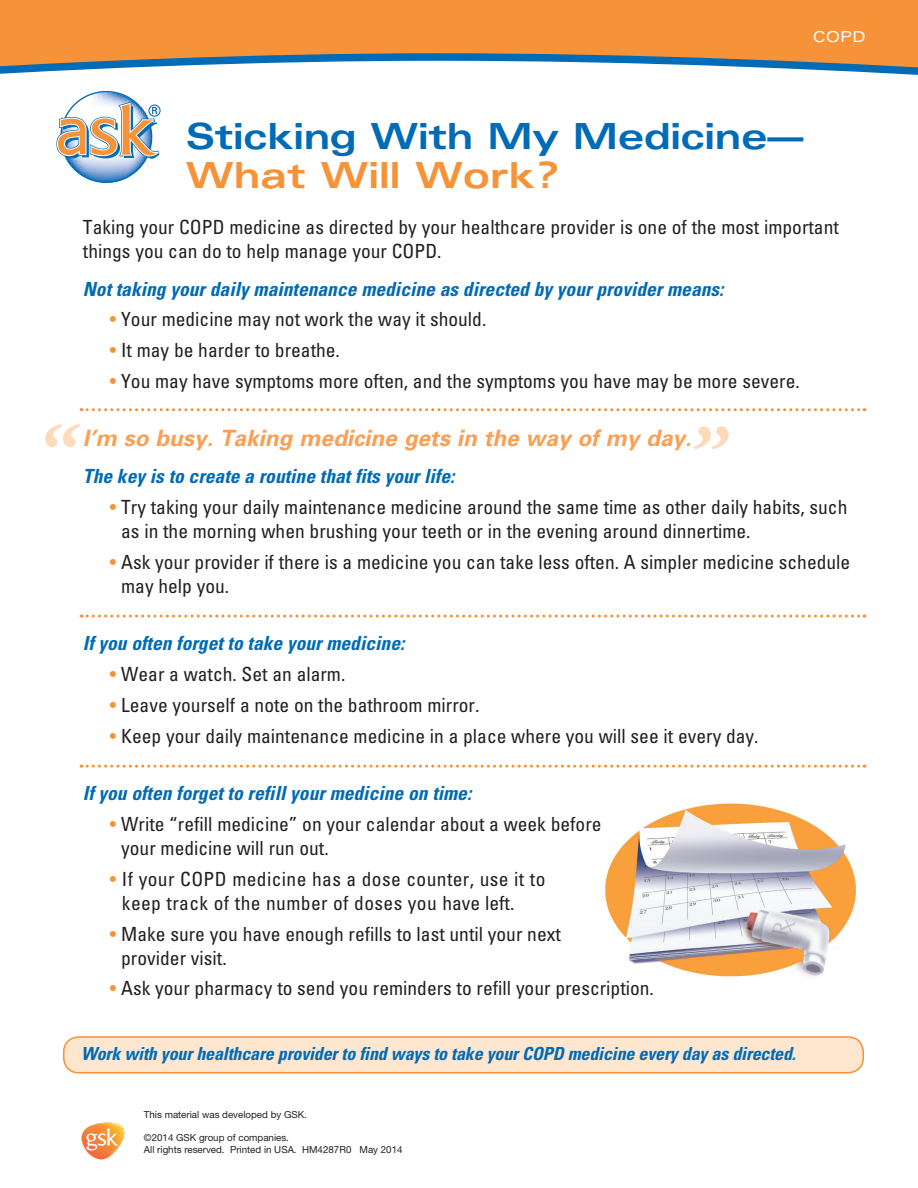
<style>
.page{position:relative;width:918px;height:1188px;background:#fff}
.page>*{position:absolute;margin:0;border:0;box-sizing:border-box;transform-origin:0 0}
.t1{font:italic 700 82.5px "Adobe Garamond Pro";color:#fddaba}
.t2{font:700 expanded 36px/39px "Univers";letter-spacing:-.01em;color:#006bb6}
.t3{font:italic 700 22.5px "Univers";color:#f8a055}
.Semibold_Statements{font:condensed 19.5px/24px "Univers";color:#231f20}
.t4{font:italic 700 condensed 19.5px "Univers";color:#006bb6}
.Semibold_Statements-2{font:condensed 19.5px/24px "Univers";letter-spacing:.02em;color:#231f20}
.Semibold_Statements-3{font:italic 700 condensed 18px "Univers";letter-spacing:-.01em;color:#006bb6}
.Semibold_Statements-4{font:expanded 15px "Univers";color:#fff}
.t5{font:9.75px "Helvetica Neue LT Std";color:#231f20}
.s1{color:#f69238}
</style>
<div class="page">
<div style="left:64px;top:1037px;width:799px;height:36px;background:#fee6cf;border-radius:15px"></div>
<div style="left:63px;top:1036px;width:801px;height:38px;border:2px solid #f69238;border-radius:15px"></div>
<svg style="left:0;top:0;width:918px;height:75px"></svg>
<svg style="left:56px;top:91px;width:105px;height:92px"></svg>
<svg style="left:81px;top:408px;width:784px;height:3px"></svg>
<svg style="left:81px;top:615px;width:784px;height:3px"></svg>
<svg style="left:81px;top:765px;width:784px;height:3px"></svg>
<img style="left:605px;top:803px;width:251px;height:174px">
<svg style="left:82px;top:1123px;width:42px;height:36px"></svg>
<p class="Semibold_Statements-4" style="left:813px;top:28px;width:55px">COPD</p>
<p class="t2" style="left:186px;top:116px;width:619px">Sticking With My Medicine—<br><span class="s1">What Will Work?</span></p>
<p class="Semibold_Statements" style="left:83px;top:215px;width:757px">Taking your COPD medicine as directed by your healthcare provider is one of the most important things you can do to help manage your COPD.</p>
<p class="t4" style="left:83px;top:277px;width:642px">Not taking your daily maintenance medicine as directed by your provider means:</p>
<p class="Semibold_Statements" style="left:110px;top:307px;width:378px"><span class="s1">•</span> Your medicine may not work the way it should.</p>
<p class="Semibold_Statements" style="left:110px;top:338px;width:232px"><span class="s1">•</span> It may be harder to breathe.</p>
<p class="Semibold_Statements" style="left:110px;top:368px;width:691px"><span class="s1">•</span> You may have symptoms more often, and the symptoms you have may be more severe.</p>
<p class="t3" style="left:83px;top:423px;width:610px">I’m so busy. Taking medicine gets in the way of my day.</p>
<p class="t4" style="left:83px;top:464px;width:373px">The key is to create a routine that fits your life:</p>
<p class="Semibold_Statements" style="left:121px;top:494px;width:728px;text-indent:-11px"><span class="s1">•</span> Try taking your daily maintenance medicine around the same time as other daily habits, such as in the morning when brushing your teeth or in the evening around dinnertime.</p>
<p class="Semibold_Statements" style="left:121px;top:549px;width:731px;text-indent:-11px"><span class="s1">•</span> Ask your provider if there is a medicine you can take less often. A simpler medicine schedule may help you.</p>
<p class="t4" style="left:83px;top:631px;width:323px">If you often forget to take your medicine:</p>
<p class="Semibold_Statements" style="left:110px;top:662px;width:237px"><span class="s1">•</span> Wear a watch. Set an alarm.</p>
<p class="Semibold_Statements" style="left:110px;top:692px;width:371px"><span class="s1">•</span> Leave yourself a note on the bathroom mirror.</p>
<p class="Semibold_Statements" style="left:110px;top:723px;width:650px"><span class="s1">•</span> Keep your daily maintenance medicine in a place where you will see it every day.</p>
<p class="t4" style="left:83px;top:781px;width:390px">If you often forget to refill your medicine on time:</p>
<p class="Semibold_Statements" style="left:121px;top:812px;width:482px;text-indent:-11px"><span class="s1">•</span> Write “refill medicine” on your calendar about a week before your medicine will run out.</p>
<p class="Semibold_Statements-2" style="left:122px;top:866px;width:425px;text-indent:-12px"><span class="s1">•</span> If your COPD medicine has a dose counter, use it to keep track of the number of doses you have left.</p>
<p class="Semibold_Statements" style="left:121px;top:921px;width:441px;text-indent:-11px"><span class="s1">•</span> Make sure you have enough refills to last until your next provider visit.</p>
<p class="Semibold_Statements" style="left:110px;top:976px;width:546px"><span class="s1">•</span> Ask your pharmacy to send you reminders to refill your prescription.</p>
<p class="t1" style="left:31px;top:409px;width:41px">“</p>
<p class="t1" style="left:743px;top:465px;width:41px;rotate:-180deg">“</p>
<p class="Semibold_Statements-3" style="left:81px;top:1043px;width:716px">Work with your healthcare provider to find ways to take your COPD medicine every day as directed.</p>
<p class="t5" style="left:144px;top:1108px;width:165px">This material was developed by GSK.</p>
<p class="t5" style="left:144px;top:1132px;width:147px">©2014 GSK group of companies.</p>
<p class="t5" style="left:144px;top:1144px;width:260px">All rights reserved. Printed in USA. HM4287R0 May 2014</p>
</div>
